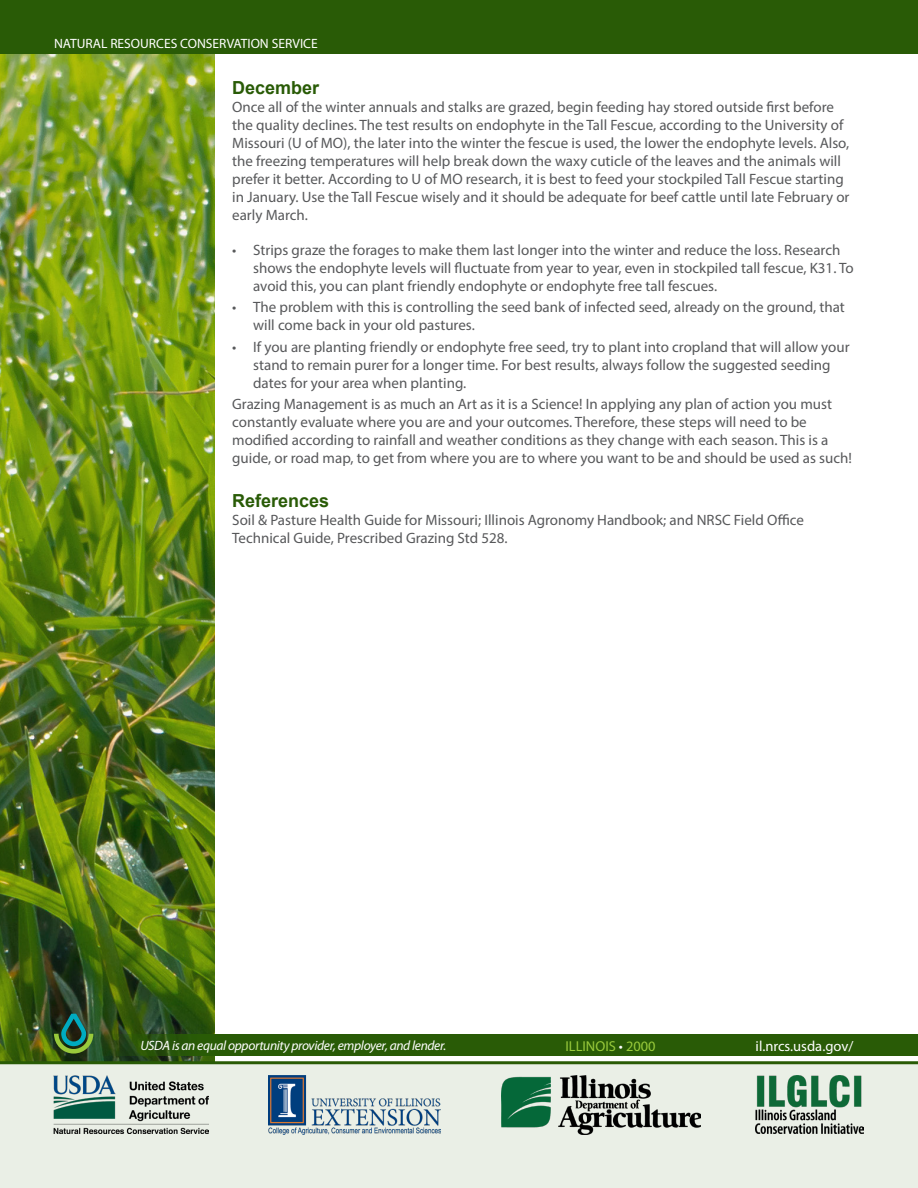
<style>
.page{position:relative;width:918px;height:1188px;background:#fff}
.page>*{position:absolute;margin:0;border:0;box-sizing:border-box;transform-origin:0 0}
.t1{font:700 18px "Arial";color:#295b06}
.Body_Text{font:15px/18px "Myriad Pro";color:#57585a}
.BulletedNUM-TXT-TIGH{font:15px/18px "Myriad Pro";color:#57585a}
.t2{font:14.55px "Myriad Pro";color:#fff}
.t3{font:14.4px "Myriad Pro";color:#99ca3b}
.t4{font:italic 13.5px "Myriad Pro";letter-spacing:-.025em;color:#fff}
.t5{font:13.5px "Myriad Pro";color:#fff}
.s1{color:#fff}
</style>
<div class="page">
<img style="left:0;top:54px;width:214px;height:1007px">
<div style="left:0;top:0;width:918px;height:54px;background:#295b06"></div>
<div style="left:0;top:1034px;width:918px;height:22px;background:#295b06"></div>
<svg style="left:54px;top:1014px;width:39px;height:40px"></svg>
<div style="left:0;top:1061px;width:918px;height:127px;background:#eaefe6"></div>
<img style="left:53px;top:1076px;width:156px;height:58px">
<img style="left:268px;top:1076px;width:172px;height:58px">
<img style="left:756px;top:1076px;width:108px;height:58px">
<img style="left:502px;top:1076px;width:199px;height:59px">
<p class="t5" style="left:54px;top:35px;width:265px">NATURAL RESOURCES CONSERVATION SERVICE</p>
<p class="t1" style="left:232px;top:75px;width:89px">December</p>
<p class="Body_Text" style="left:232px;top:98px;width:619px">Once all of the winter annuals and stalks are grazed, begin feeding hay stored outside first before the quality declines. The test results on endophyte in the Tall Fescue, according to the University of Missouri (U of MO), the later into the winter the fescue is used, the lower the endophyte levels. Also, the freezing temperatures will help break down the waxy cuticle of the leaves and the animals will prefer it better. According to U of MO research, it is best to feed your stockpiled Tall Fescue starting in January. Use the Tall Fescue wisely and it should be adequate for beef cattle until late February or early March.</p>
<p class="BulletedNUM-TXT-TIGH" style="left:253px;top:240px;width:602px;text-indent:-21px">• Strips graze the forages to make them last longer into the winter and reduce the loss. Research shows the endophyte levels will fluctuate from year to year, even in stockpiled tall fescue, K31. To avoid this, you can plant friendly endophyte or endophyte free tall fescues.</p>
<p class="BulletedNUM-TXT-TIGH" style="left:253px;top:298px;width:593px;text-indent:-21px">• The problem with this is controlling the seed bank of infected seed, already on the ground, that will come back in your old pastures.</p>
<p class="BulletedNUM-TXT-TIGH" style="left:253px;top:337px;width:598px;text-indent:-21px">• If you are planting friendly or endophyte free seed, try to plant into cropland that will allow your stand to remain purer for a longer time. For best results, always follow the suggested seeding dates for your area when planting.</p>
<p class="Body_Text" style="left:232px;top:395px;width:621px">Grazing Management is as much an Art as it is a Science! In applying any plan of action you must constantly evaluate where you are and your outcomes. Therefore, these steps will need to be modified according to rainfall and weather conditions as they change with each season. This is a guide, or road map, to get from where you are to where you want to be and should be used as such!</p>
<p class="t1" style="left:232px;top:488px;width:99px">References</p>
<p class="Body_Text" style="left:232px;top:511px;width:573px">Soil &amp; Pasture Health Guide for Missouri; Illinois Agronomy Handbook; and NRSC Field Office<br>Technical Guide, Prescribed Grazing Std 528.</p>
<p class="t4" style="left:140px;top:1037px;width:308px">USDA is an equal opportunity provider, employer, and lender.</p>
<p class="t3" style="left:565px;top:1037px;width:92px">ILLINOIS <span class="s1">•</span> 2000</p>
<p class="t2" style="left:756px;top:1037px;width:99px">il.nrcs.usda.gov/</p>
</div>
